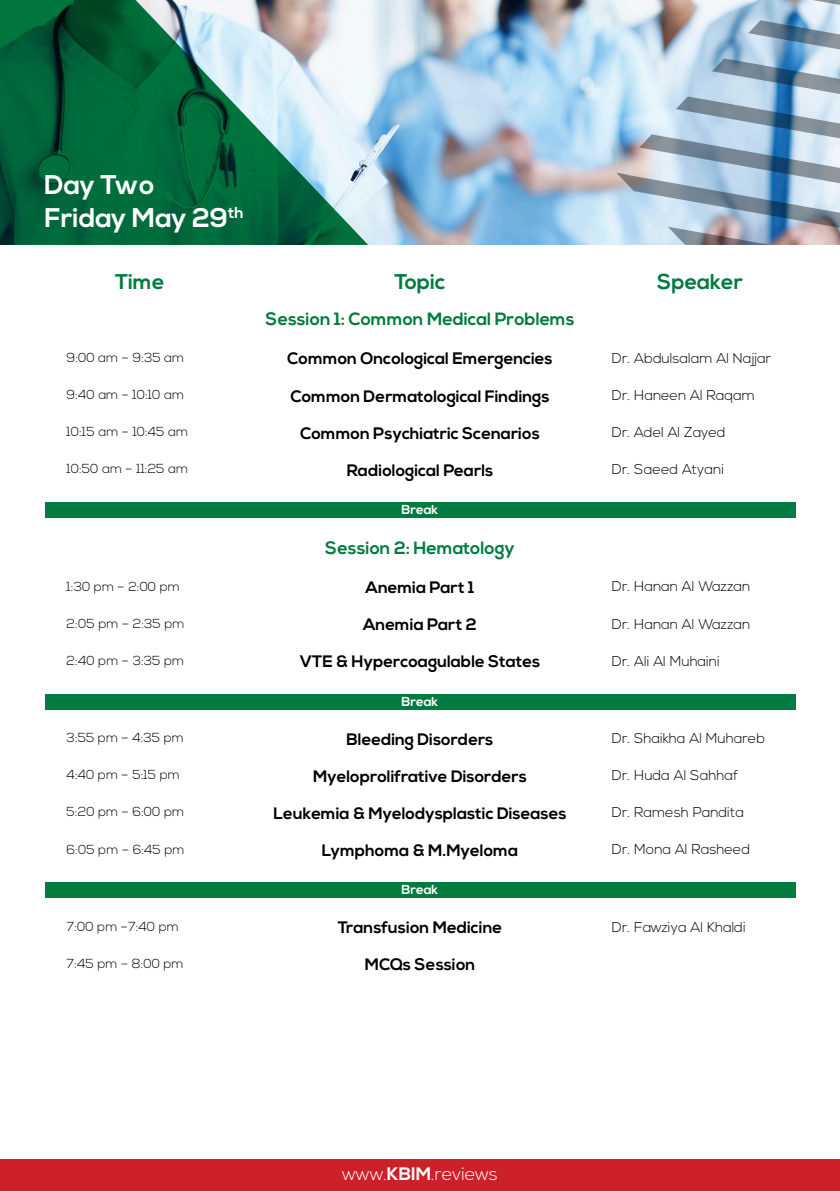
<style>
.page{position:relative;width:840px;height:1191px;background:#fff}
.page>*{position:absolute;margin:0;border:0;box-sizing:border-box;transform-origin:0 0}
.t1{font:700 27px/32.4px "Nexa";color:#fff}
.t2{font:700 21.4px "Nexa";color:#017b3f}
.t3{font:300 18px "Nexa";color:#fff}
.t4{font:700 17.8px "Nexa";color:#017b3f}
.t5{font:700 16.6px "Nexa";color:#000100}
.t6{font:300 14.2px "Nexa";color:#000100}
.t7{font:300 13px "Nexa";color:#000100}
.t8{font:700 13px "Nexa";color:#fff}
.s1{font-weight:700}
</style>
<div class="page">
<div style="left:0;top:1159px;width:839px;height:32px;background:#cc2128"></div>
<img style="left:368px;top:0;width:248px;height:245px">
<svg style="left:0;top:0;width:368px;height:245px;background:#438b70"></svg>
<div style="left:45px;top:502px;width:749px;height:15px;background:#017b3f"></div>
<div style="left:45px;top:694px;width:749px;height:15px;background:#017b3f"></div>
<div style="left:45px;top:882px;width:749px;height:15px;background:#017b3f"></div>
<img style="left:616px;top:0;width:223px;height:245px">
<h1 class="t1" style="left:45px;top:170px;width:200px">Day Two<br>Friday May 29<sup>th</sup></h1>
<p class="t2" style="left:115px;top:269px;width:51px">Time</p>
<p class="t2" style="left:394px;top:269px;width:52px">Topic</p>
<p class="t2" style="left:656px;top:269px;width:87px">Speaker</p>
<p class="t4" style="left:265px;top:309px;width:310px">Session 1: Common Medical Problems</p>
<p class="t7" style="left:67px;top:350px;width:119px">9:00 am – 9:35 am</p>
<p class="t5" style="left:287px;top:349px;width:267px">Common Oncological Emergencies</p>
<p class="t7" style="left:67px;top:387px;width:119px">9:40 am – 10:10 am</p>
<p class="t5" style="left:290px;top:386px;width:260px">Common Dermatological Findings</p>
<p class="t7" style="left:67px;top:424px;width:123px">10:15 am – 10:45 am</p>
<p class="t5" style="left:300px;top:423px;width:241px">Common Psychiatric Scenarios</p>
<p class="t7" style="left:67px;top:461px;width:123px">10:50 am – 11:25 am</p>
<p class="t5" style="left:346px;top:460px;width:148px">Radiological Pearls</p>
<p class="t8" style="left:401px;top:502px;width:38px">Break</p>
<p class="t4" style="left:325px;top:537px;width:191px">Session 2: Hematology</p>
<p class="t7" style="left:67px;top:579px;width:115px">1:30 pm – 2:00 pm</p>
<p class="t5" style="left:365px;top:578px;width:110px">Anemia Part 1</p>
<p class="t7" style="left:67px;top:616px;width:119px">2:05 pm – 2:35 pm</p>
<p class="t5" style="left:363px;top:615px;width:115px">Anemia Part 2</p>
<p class="t7" style="left:67px;top:653px;width:119px">2:40 pm – 3:35 pm</p>
<p class="t5" style="left:299px;top:652px;width:242px">VTE &amp; Hypercoagulable States</p>
<p class="t8" style="left:401px;top:694px;width:38px">Break</p>
<p class="t7" style="left:67px;top:730px;width:119px">3:55 pm – 4:35 pm</p>
<p class="t5" style="left:346px;top:729px;width:148px">Bleeding Disorders</p>
<p class="t7" style="left:67px;top:767px;width:115px">4:40 pm – 5:15 pm</p>
<p class="t5" style="left:313px;top:766px;width:215px">Myeloprolifrative Disorders</p>
<p class="t7" style="left:67px;top:804px;width:119px">5:20 pm – 6:00 pm</p>
<p class="t5" style="left:273px;top:803px;width:294px">Leukemia &amp; Myelodysplastic Diseases</p>
<p class="t7" style="left:67px;top:841px;width:119px">6:05 pm – 6:45 pm</p>
<p class="t5" style="left:321px;top:840px;width:198px">Lymphoma &amp; M.Myeloma</p>
<p class="t8" style="left:401px;top:882px;width:38px">Break</p>
<p class="t7" style="left:67px;top:919px;width:114px">7:00 pm –7:40 pm</p>
<p class="t5" style="left:337px;top:918px;width:166px">Transfusion Medicine</p>
<p class="t7" style="left:67px;top:956px;width:118px">7:45 pm – 8:00 pm</p>
<p class="t5" style="left:364px;top:955px;width:112px">MCQs Session</p>
<p class="t6" style="left:611px;top:350px;width:161px">Dr. Abdulsalam Al Najjar</p>
<p class="t6" style="left:611px;top:387px;width:144px">Dr. Haneen Al Raqam</p>
<p class="t6" style="left:611px;top:424px;width:115px">Dr. Adel Al Zayed</p>
<p class="t6" style="left:611px;top:461px;width:113px">Dr. Saeed Atyani</p>
<p class="t6" style="left:611px;top:578px;width:140px">Dr. Hanan Al Wazzan</p>
<p class="t6" style="left:611px;top:615px;width:140px">Dr. Hanan Al Wazzan</p>
<p class="t6" style="left:611px;top:652px;width:109px">Dr. Ali Al Muhaini</p>
<p class="t6" style="left:611px;top:730px;width:155px">Dr. Shaikha Al Muhareb</p>
<p class="t6" style="left:611px;top:767px;width:128px">Dr. Huda Al Sahhaf</p>
<p class="t6" style="left:611px;top:804px;width:134px">Dr. Ramesh Pandita</p>
<p class="t6" style="left:611px;top:841px;width:140px">Dr. Mona Al Rasheed</p>
<p class="t6" style="left:611px;top:918px;width:135px">Dr. Fawziya Al Khaldi</p>
<p class="t3" style="left:342px;top:1163px;width:157px">www.<span class="s1">KBIM</span>.reviews</p>
</div>
